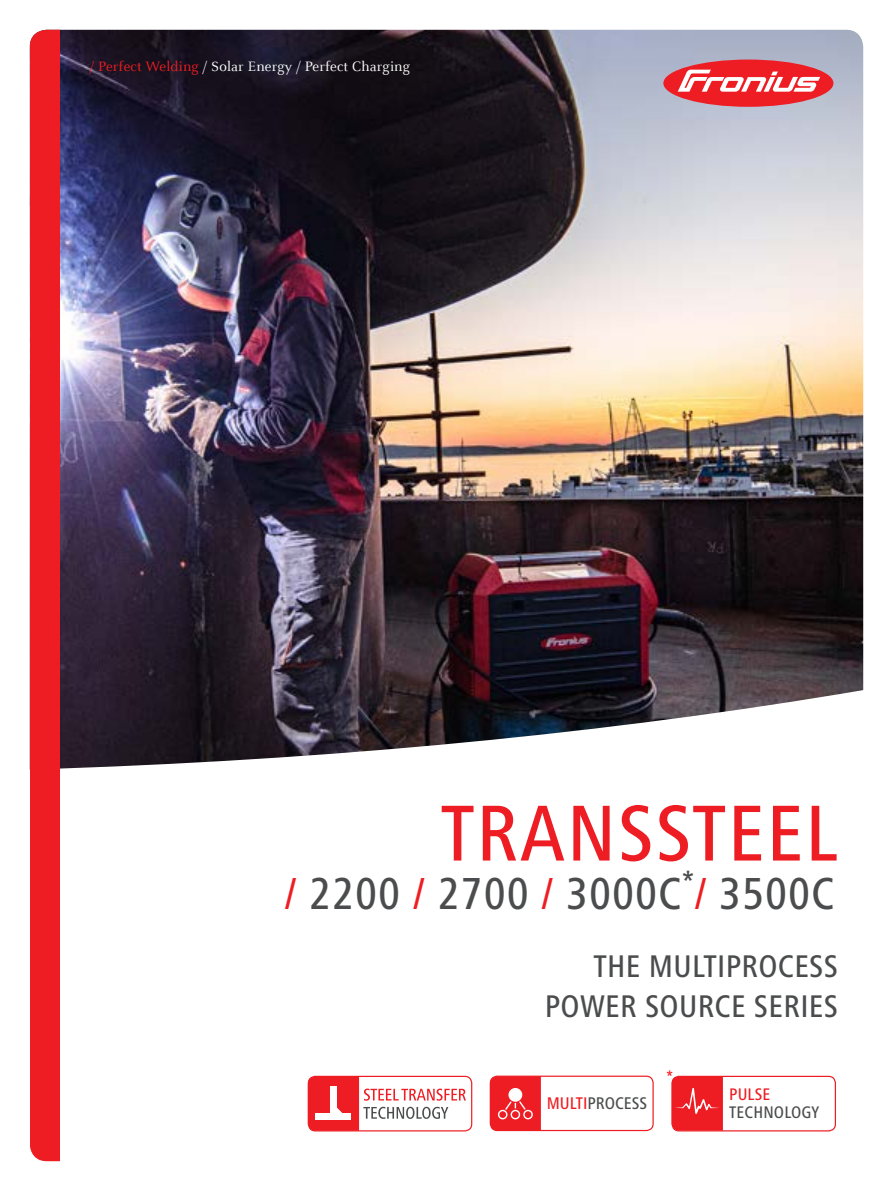
<style>
.page{position:relative;width:893px;height:1191px;background:#fff}
.page>*{position:absolute;margin:0;border:0;box-sizing:border-box;transform-origin:0 0}
.t1{font:500 condensed 82.05px "Frutiger Next LTW1 G";color:#ee1d23}
.t2{font:500 condensed 46.5px "Frutiger Next LTW1 G";letter-spacing:.02em;color:#4b4c4d}
.t3{font:500 condensed 32.4px/39.3px "Frutiger Next LTW1 G";letter-spacing:.01em;color:#4b4c4d;text-align:center}
.t4{font:500 condensed 17.55px "Frutiger Next LTW1 G";color:#4b4c4d}
.t5{font:500 condensed 17.4px "Frutiger Next LTW1 G";letter-spacing:.01em;color:#4b4c4d}
.t6{font:500 condensed 17.4px "Frutiger Next LTW1 G";letter-spacing:.01em;color:#ee1d23}
.t7{font:15px "Celeste Offc Pro";letter-spacing:.01em;color:#fff}
.s1{color:#ee1d23}
</style>
<div class="page">
<img style="left:60px;top:30px;width:803px;height:739px">
<div style="left:30px;top:30px;width:30px;height:1131px;background:#ee1d23"></div>
<div style="left:663px;top:60px;width:170px;height:47px;background:#ee1d23;border-radius:50%"></div>
<svg style="left:678px;top:70px;width:142px;height:22px"></svg>
<div style="left:490px;top:1075px;width:164px;height:56px;border:1px solid #ee1d23;border-radius:7px"></div>
<svg style="left:490px;top:1076px;width:51px;height:54px;background:#ef3036"></svg>
<div style="left:511px;top:1109px;width:9px;height:10px;border:1px solid #fff;border-radius:50%"></div>
<div style="left:523px;top:1109px;width:10px;height:10px;border:1px solid #fff;border-radius:50%"></div>
<div style="left:498px;top:1109px;width:9px;height:10px;border:1px solid #fff;border-radius:50%"></div>
<div style="left:308px;top:1075px;width:164px;height:56px;border:1px solid #ee1d23;border-radius:7px"></div>
<svg style="left:308px;top:1076px;width:158px;height:54px"></svg>
<div style="left:671px;top:1075px;width:165px;height:56px;border:1px solid #ee1d23;border-radius:7px"></div>
<svg style="left:672px;top:1076px;width:51px;height:54px;background:#ee292f"></svg>
<p class="t7" style="left:90px;top:57px;width:322px"><span class="s1">/ Perfect Welding</span> / Solar Energy / Perfect Charging</p>
<h1 class="t1" style="left:441px;top:786px;width:165px">TRANSSTEEL</h1>
<h2 class="t2" style="left:285px;top:867px;width:547px"><span class="s1">/</span> 2200 <span class="s1">/</span> 2700 <span class="s1">/</span> 3000C<sup>*</sup><span class="s1">/</span> 3500C</h2>
<h3 class="t3" style="left:545px;top:947px;width:278px">THE MULTIPROCESS<br>POWER SOURCE SERIES</h3>
<p class="t4" style="left:547px;top:1092px;width:102px"><span class="s1">MULTI</span>PROCESS</p>
<p class="t6" style="left:666px;top:1065px;width:8px">*</p>
<p class="t6" style="left:729px;top:1084px;width:43px">PULSE</p>
<p class="t5" style="left:729px;top:1102px;width:92px">TECHNOLOGY</p>
</div>
